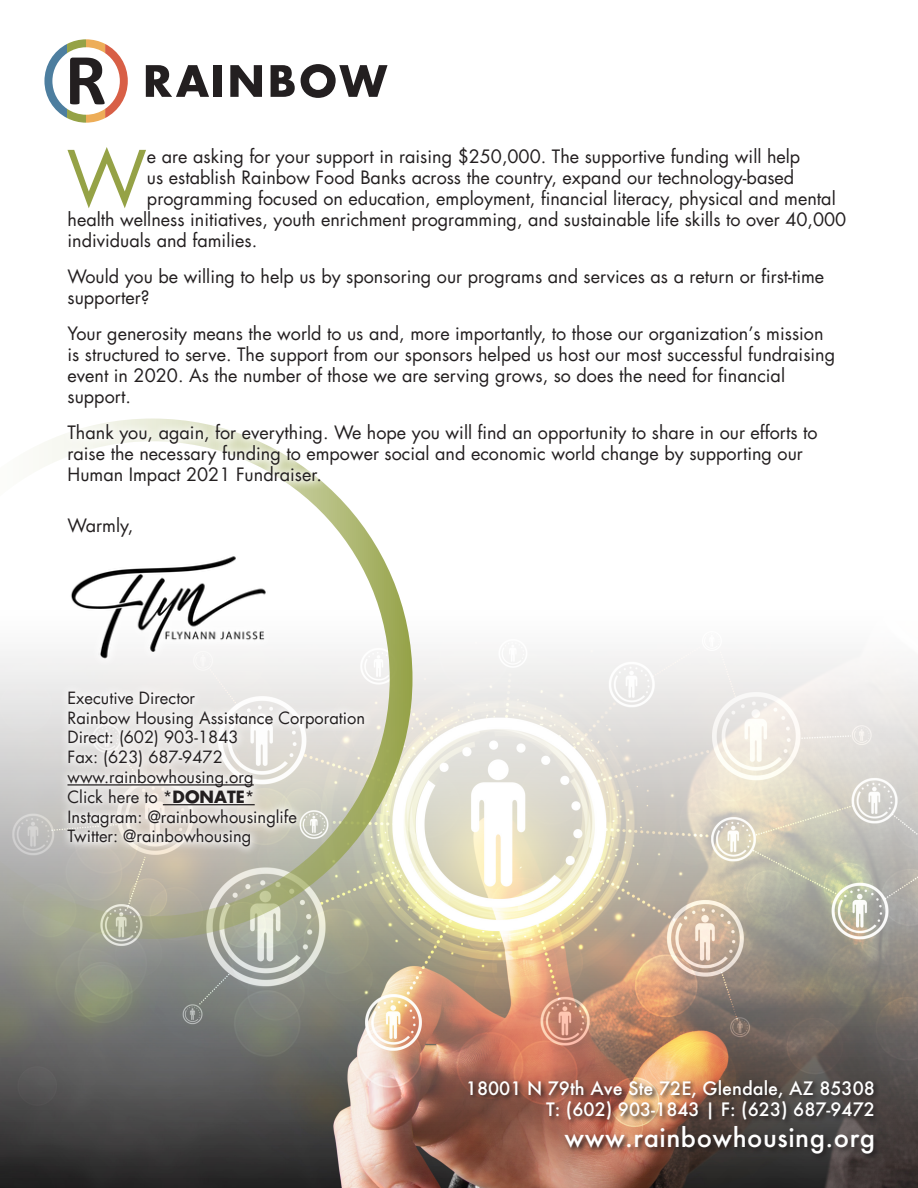
<style>
.page{position:relative;width:918px;height:1188px;background:#fff}
.page>*{position:absolute;margin:0;border:0;box-sizing:border-box;transform-origin:0 0}
.t1{font:73.65px "Futura";color:#95a246}
.t2{font:500 25.5px "Futura";letter-spacing:.02em;color:#fff}
.t3{font:18px/21px "Futura";color:#231f20}
.t4{font:500 18px "Futura";color:#fff}
.t5{font:16.5px "Futura";color:#231f20}
.s1{font-weight:700}
</style>
<div class="page">
<img style="left:0;top:651px;width:918px;height:537px">
<div style="left:466px;top:1078px;width:414px;height:82px;background:#231f20;opacity:.9"></div>
<svg style="left:44px;top:39px;width:84px;height:84px"></svg>
<svg style="left:146px;top:65px;width:63px;height:32px"></svg>
<div style="left:214px;top:65px;width:8px;height:32px;background:#231f20"></div>
<svg style="left:230px;top:65px;width:32px;height:32px"></svg>
<svg style="left:271px;top:65px;width:24px;height:32px"></svg>
<svg style="left:301px;top:64px;width:87px;height:34px"></svg>
<svg style="left:0;top:437px;width:412px;height:502px"></svg>
<svg style="left:58px;top:418px;width:797px;height:438px"></svg>
<hr style="left:68px;top:784px;width:186px;height:2px;background:#231f20">
<hr style="left:163px;top:804px;width:92px;height:1px;background:#231f20">
<img style="left:68px;top:536px;width:222px;height:148px">
<p class="t1" style="left:67px;top:128px;width:82px">W</p>
<p class="t3" style="left:147px;top:146px;width:655px">e are asking for your support in raising $250,000. The supportive funding will help</p>
<p class="t3" style="left:147px;top:167px;width:649px">us establish Rainbow Food Banks across the country, expand our technology-based</p>
<p class="t3" style="left:147px;top:188px;width:690px">programming focused on education, employment, financial literacy, physical and mental</p>
<p class="t3" style="left:68px;top:209px;width:780px">health wellness initiatives, youth enrichment programming, and sustainable life skills to over 40,000</p>
<p class="t3" style="left:68px;top:230px;width:191px">individuals and families.</p>
<p class="t3" style="left:68px;top:266px;width:758px">Would you be willing to help us by sponsoring our programs and services as a return or first-time supporter?</p>
<p class="t3" style="left:68px;top:323px;width:769px">Your generosity means the world to us and, more importantly, to those our organization’s mission is structured to serve. The support from our sponsors helped us host our most successful fundraising event in 2020. As the number of those we are serving grows, so does the need for financial support.</p>
<p class="t3" style="left:68px;top:422px;width:752px">Thank you, again, for everything. We hope you will find an opportunity to share in our efforts to raise the necessary funding to empower social and economic world change by supporting our<br>Human Impact 2021 Fundraiser.</p>
<p class="t3" style="left:68px;top:515px;width:67px">Warmly,</p>
<p class="t5" style="left:68px;top:686px;width:129px">Executive Director</p>
<p class="t5" style="left:68px;top:706px;width:299px">Rainbow Housing Assistance Corporation</p>
<p class="t5" style="left:68px;top:726px;width:173px">Direct: (602) 903-1843</p>
<p class="t5" style="left:68px;top:746px;width:157px">Fax: (623) 687-9472</p>
<p class="t5" style="left:68px;top:766px;width:188px">www.rainbowhousing.org</p>
<p class="t5" style="left:68px;top:785px;width:189px">Click here to *<span class="s1">DONATE</span>*</p>
<p class="t5" style="left:68px;top:805px;width:231px">Instagram: @rainbowhousinglife</p>
<p class="t5" style="left:68px;top:825px;width:186px">Twitter: @rainbowhousing</p>
<p class="t4" style="left:466px;top:1076px;width:411px">18001 N 79th Ave Ste 72E, Glendale, AZ 85308</p>
<p class="t4" style="left:546px;top:1097px;width:330px">T: (602) 903-1843 | F: (623) 687-9472</p>
<p class="t2" style="left:565px;top:1120px;width:312px">www.rainbowhousing.org</p>
</div>
